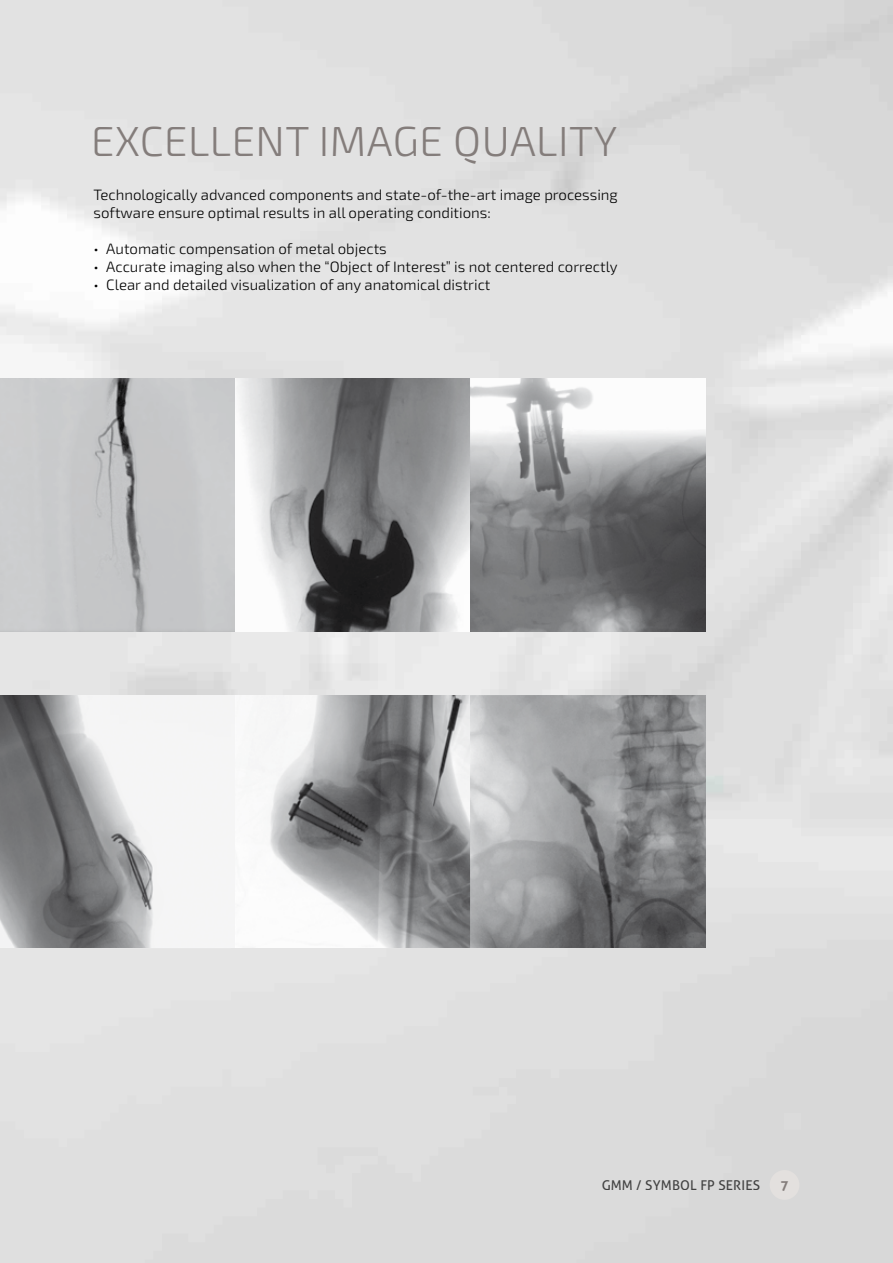
<style>
.page{position:relative;width:893px;height:1263px;background:#fff}
.page>*{position:absolute;margin:0;border:0;box-sizing:border-box;transform-origin:0 0}
.t1{font:300 42px "Exo 2";letter-spacing:.01em;color:#847d7b}
.t2{font:300 15px/18px "Exo 2";color:#000}
.t3{font:13.5px "Aller";letter-spacing:.01em;color:#000}
.t4{font:700 13.5px "Aller";color:#847d7b}
</style>
<div class="page">
<img style="left:0;top:0;width:893px;height:1263px">
<div style="left:0;top:379px;width:234px;height:252px;background:#c7c8ca"></div>
<img style="left:0;top:695px;width:706px;height:252px">
<img style="left:236px;top:379px;width:470px;height:252px">
<div style="left:770px;top:1170px;width:29px;height:30px;background:#e3e0de;border-radius:50%"></div>
<h1 class="t1" style="left:91px;top:117px;width:528px">EXCELLENT IMAGE QUALITY</h1>
<p class="t2" style="left:94px;top:186px;width:526px">Technologically advanced components and state-of-the-art image processing software ensure optimal results in all operating conditions:</p>
<p class="t2" style="left:94px;top:240px;width:295px">• Automatic compensation of metal objects</p>
<p class="t2" style="left:94px;top:258px;width:525px">• Accurate imaging also when the “Object of Interest” is not centered correctly</p>
<p class="t2" style="left:94px;top:276px;width:398px">• Clear and detailed visualization of any anatomical district</p>
<p class="t3" style="left:601px;top:1176px;width:160px">GMM / SYMBOL FP SERIES</p>
<p class="t4" style="left:780px;top:1177px;width:10px">7</p>
</div>
